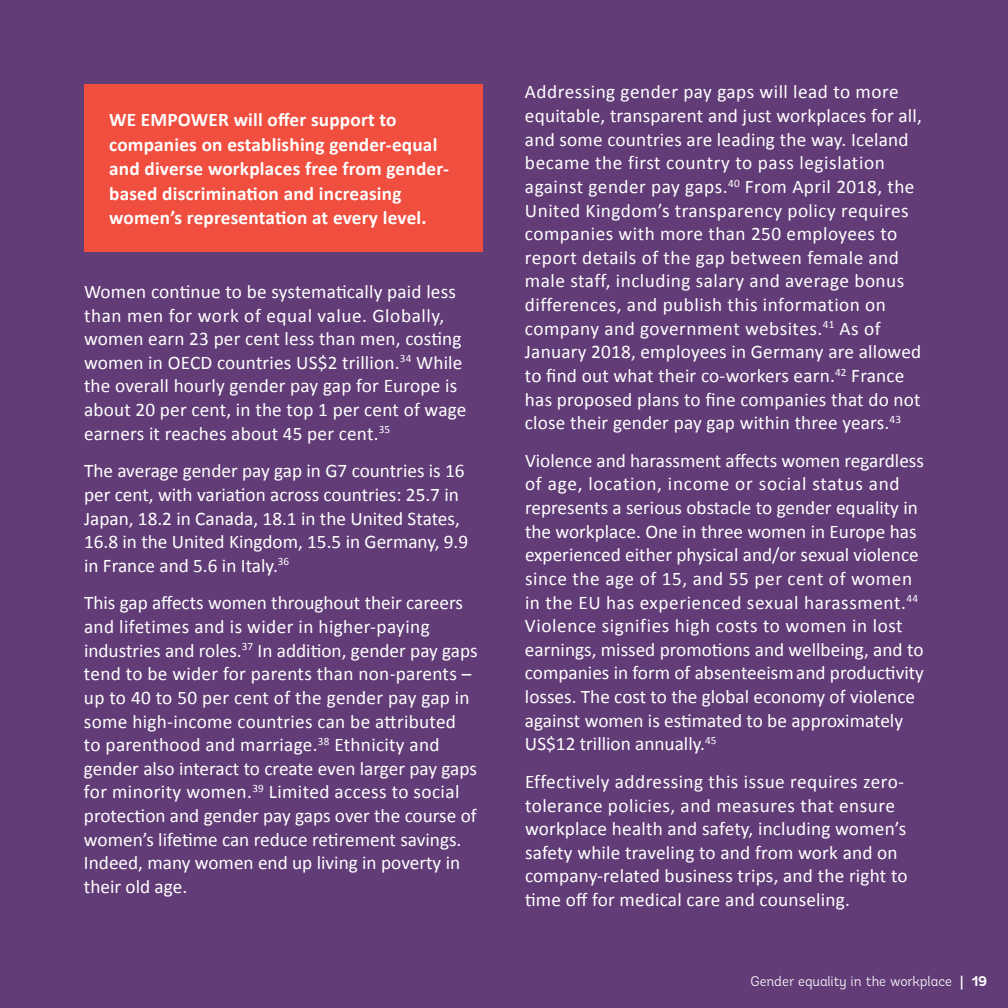
<style>
.page{position:relative;width:1008px;height:1008px;background:#623c77}
.page>*{position:absolute;margin:0;border:0;box-sizing:border-box;transform-origin:0 0}
.t1{font:19.25px/23.6px "Calibri";letter-spacing:.01em;color:#fff}
.t2{font:700 19.25px/24.5px "Calibri";letter-spacing:.01em;color:#fff}
.t3{font:300 14px "Andes";letter-spacing:-.005em;color:#fff}
.s1{font-weight:700}
</style>
<div class="page">
<div style="left:84px;top:84px;width:399px;height:168px;background:#f04e3e"></div>
<p class="t2" style="left:109px;top:108px;width:341px">WE EMPOWER will offer support to companies on establishing gender-equal and diverse workplaces free from gender&shy;based discrimination and increasing women’s representation at every level.</p>
<p class="t1" style="left:84px;top:280px;width:384px">Women continue to be systematically paid less than men for work of equal value. Globally, women earn 23 per cent less than men, costing women in OECD countries US$2 trillion.<sup>34</sup> While the overall hourly gender pay gap for Europe is about 20 per cent, in the top 1 per cent of wage earners it reaches about 45 per cent.<sup>35</sup></p>
<p class="t1" style="left:84px;top:459px;width:386px">The average gender pay gap in G7 countries is 16 per cent, with variation across countries: 25.7 in Japan, 18.2 in Canada, 18.1 in the United States, 16.8 in the United Kingdom, 15.5 in Germany, 9.9 in France and 5.6 in Italy.<sup>36</sup></p>
<p class="t1" style="left:84px;top:591px;width:395px">This gap affects women throughout their careers and lifetimes and is wider in higher-paying industries and roles.<sup>37</sup> In addition, gender pay gaps tend to be wider for parents than non-parents – up to 40 to 50 per cent of the gender pay gap in some high-income countries can be attributed<br>to parenthood and marriage.<sup>38</sup> Ethnicity and gender also interact to create even larger pay gaps for minority women.<sup>39</sup> Limited access to social protection and gender pay gaps over the course of women’s lifetime can reduce retirement savings.<br>Indeed, many women end up living in poverty in their old age.</p>
<p class="t1" style="left:525px;top:80px;width:398px">Addressing gender pay gaps will lead to more equitable, transparent and just workplaces for all, and some countries are leading the way. Iceland became the first country to pass legislation against gender pay gaps.<sup>40</sup> From April 2018, the United Kingdom’s transparency policy requires companies with more than 250 employees to report details of the gap between female and male staff, including salary and average bonus differences, and publish this information on company and government websites.<sup>41</sup> As of January 2018, employees in Germany are allowed to find out what their co-workers earn.<sup>42</sup> France has proposed plans to fine companies that do not close their gender pay gap within three years.<sup>43</sup></p>
<p class="t1" style="left:525px;top:449px;width:401px">Violence and harassment affects women regardless of age, location, income or social status and represents a serious obstacle to gender equality in the workplace. One in three women in Europe has experienced either physical and/or sexual violence since the age of 15, and 55 per cent of women in the EU has experienced sexual harassment.<sup>44<br></sup>Violence signifies high costs to women in lost earnings, missed promotions and wellbeing, and to companies in form of absenteeismand productivity losses. The cost to the global economy of violence against women is estimated to be approximately US$12 trillion annually.<sup>45</sup></p>
<p class="t1" style="left:525px;top:770px;width:384px">Effectively addressing this issue requires zero&shy;tolerance policies, and measures that ensure workplace health and safety, including women’s safety while traveling to and from work and on company-related business trips, and the right to time off for medical care and counseling.</p>
<p class="t3" style="left:750px;top:973px;width:239px">Gender equality in the workplace <span class="s1">| 19</span></p>
</div>
